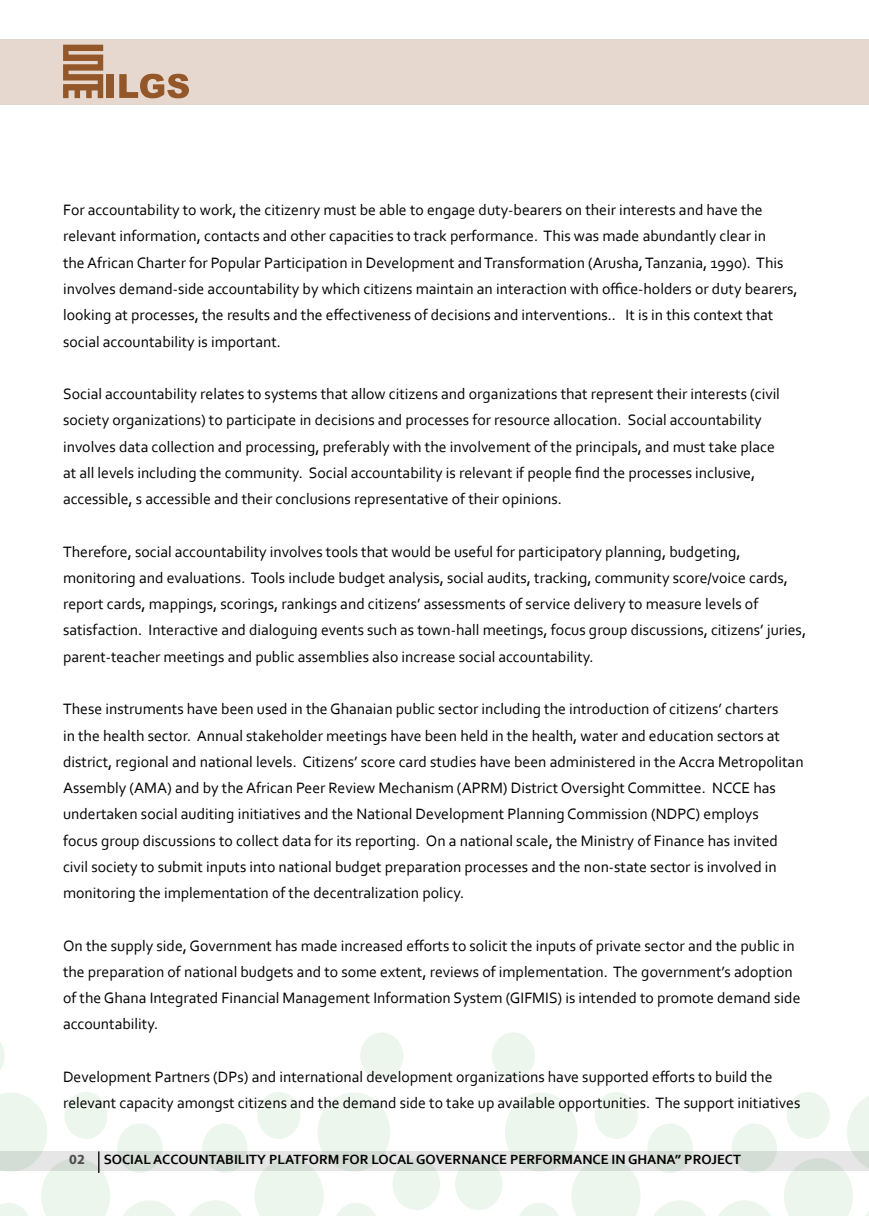
<style>
.page{position:relative;width:869px;height:1216px;background:#fff}
.page>*{position:absolute;margin:0;border:0;box-sizing:border-box;transform-origin:0 0}
.t1{font:15.75px/26.2px "Corbel";color:#000}
.t2{font:700 14px "Corbel";color:#000}
.t3{font:700 14px "Myriad Pro";color:#4d4d4f}
</style>
<div class="page">
<svg style="left:183px;top:1032px;width:264px;height:183px"></svg>
<svg style="left:712px;top:1092px;width:156px;height:123px"></svg>
<svg style="left:447px;top:1032px;width:265px;height:183px"></svg>
<svg style="left:182px;top:1151px;width:686px;height:19px;background:#dde1de"></svg>
<svg style="left:0;top:1042px;width:182px;height:173px"></svg>
<div style="left:0;top:40px;width:868px;height:65px;background:#e6d8ce"></div>
<svg style="left:63px;top:45px;width:40px;height:53px"></svg>
<div style="left:107px;top:74px;width:7px;height:24px;background:#945729"></div>
<svg style="left:119px;top:74px;width:70px;height:24px"></svg>
<p class="t1" style="left:63px;top:196px;width:735px">For accountability to work, the citizenry must be able to engage duty-bearers on their interests and have the relevant information, contacts and other capacities to track performance. This was made abundantly clear in<br>the African Charter for Popular Participation in Development and Transformation (Arusha, Tanzania, 1990). This involves demand-side accountability by which citizens maintain an interaction with office-holders or duty bearers, looking at processes, the results and the effectiveness of decisions and interventions.. It is in this context that social accountability is important.</p>
<p class="t1" style="left:63px;top:380px;width:718px">Social accountability relates to systems that allow citizens and organizations that represent their interests (civil society organizations) to participate in decisions and processes for resource allocation. Social accountability involves data collection and processing, preferably with the involvement of the principals, and must take place at all levels including the community. Social accountability is relevant if people find the processes inclusive, accessible, s accessible and their conclusions representative of their opinions.</p>
<p class="t1" style="left:63px;top:538px;width:744px">Therefore, social accountability involves tools that would be useful for participatory planning, budgeting, monitoring and evaluations. Tools include budget analysis, social audits, tracking, community score/voice cards, report cards, mappings, scorings, rankings and citizens’ assessments of service delivery to measure levels of satisfaction. Interactive and dialoguing events such as town-hall meetings, focus group discussions, citizens’ juries, parent-teacher meetings and public assemblies also increase social accountability.</p>
<p class="t1" style="left:63px;top:695px;width:741px">These instruments have been used in the Ghanaian public sector including the introduction of citizens’ charters<br>in the health sector. Annual stakeholder meetings have been held in the health, water and education sectors at district, regional and national levels. Citizens’ score card studies have been administered in the Accra Metropolitan Assembly (AMA) and by the African Peer Review Mechanism (APRM) District Oversight Committee. NCCE has undertaken social auditing initiatives and the National Development Planning Commission (NDPC) employs<br>focus group discussions to collect data for its reporting. On a national scale, the Ministry of Finance has invited civil society to submit inputs into national budget preparation processes and the non-state sector is involved in monitoring the implementation of the decentralization policy.</p>
<p class="t1" style="left:63px;top:931px;width:738px">On the supply side, Government has made increased efforts to solicit the inputs of private sector and the public in the preparation of national budgets and to some extent, reviews of implementation. The government’s adoption of the Ghana Integrated Financial Management Information System (GIFMIS) is intended to promote demand side accountability.</p>
<p class="t1" style="left:63px;top:1063px;width:738px">Development Partners (DPs) and international development organizations have supported efforts to build the relevant capacity amongst citizens and the demand side to take up available opportunities. The support initiatives</p>
<p class="t3" style="left:69px;top:1150px;width:17px">02</p>
<p class="t2" style="left:104px;top:1150px;width:638px">SOCIAL ACCOUNTABILITY PLATFORM FOR LOCAL GOVERNANCE PERFORMANCE IN GHANA” PROJECT</p>
</div>
